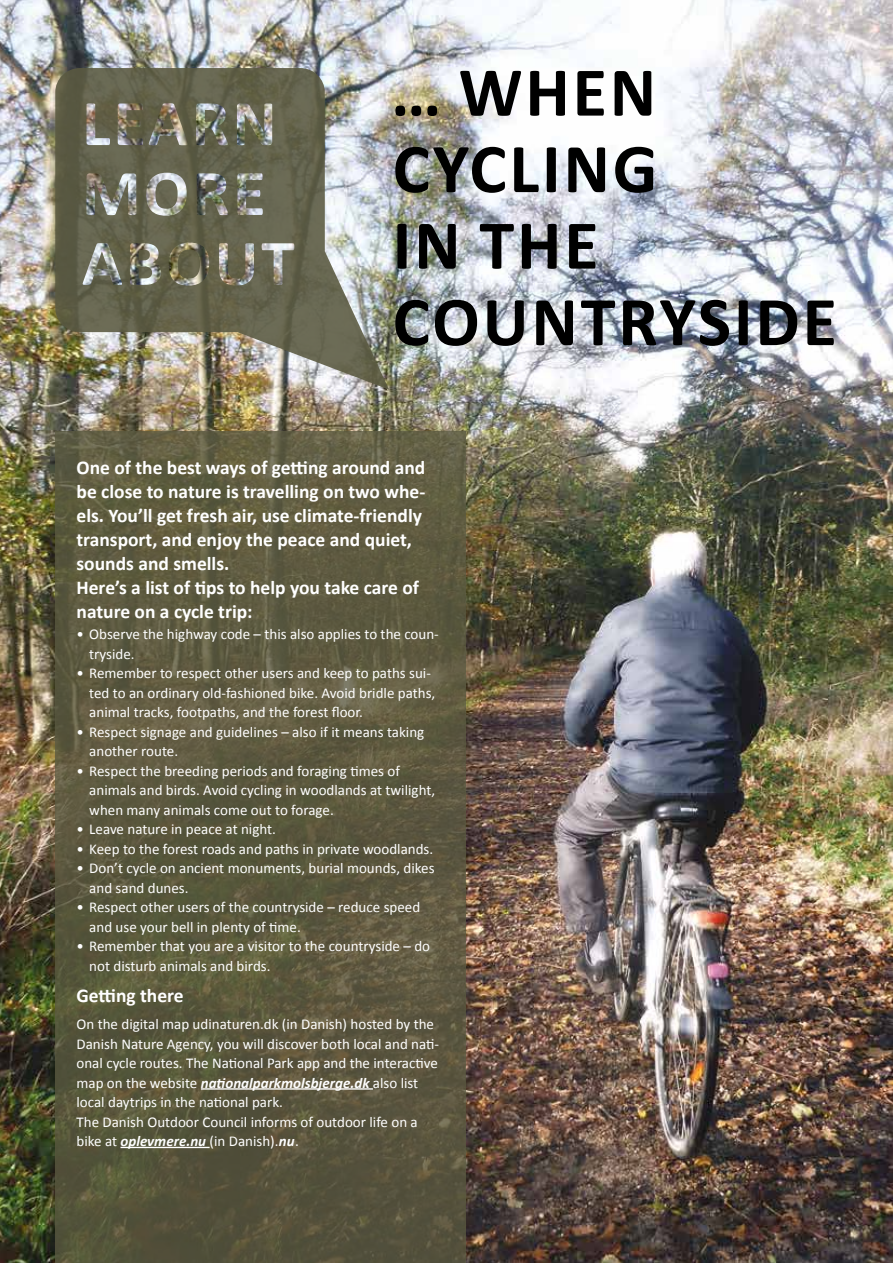
<style>
.page{position:relative;width:893px;height:1263px;background:#fff}
.page>*{position:absolute;margin:0;border:0;box-sizing:border-box;transform-origin:0 0}
.t1{font:700 70.5px/76.5px "Calibri";letter-spacing:.04em;color:#000}
.t2{font:700 19.5px/24px "Calibri";color:#fff}
.t3{font:15px/19.5px "Calibri";color:#fff}
.s1{font-weight:700;font-style:italic}
</style>
<div class="page">
<img style="left:0;top:0;width:893px;height:1263px">
<svg style="left:55px;top:432px;width:411px;height:831px;background:#5c583f"></svg>
<hr style="left:201px;top:1088px;width:172px;height:1px;background:#fff">
<hr style="left:121px;top:1147px;width:89px;height:1px;background:#fff">
<img style="left:55px;top:68px;width:334px;height:322px">
<h1 class="t1" style="left:391px;top:52px;width:447px">… WHEN<br>CYCLING<br>IN THE<br>COUNTRYSIDE</h1>
<p class="t2" style="left:77px;top:455px;width:350px">One of the best ways of getting around and be close to nature is travelling on two whe&shy;els. You’ll get fresh air, use climate-friendly transport, and enjoy the peace and quiet, sounds and smells.<br>Here’s a list of tips to help you take care of nature on a cycle trip:</p>
<p class="t3" style="left:89px;top:624px;width:351px;text-indent:-13px">• Observe the highway code – this also applies to the coun&shy;tryside.</p>
<p class="t3" style="left:89px;top:663px;width:348px;text-indent:-13px">• Remember to respect other users and keep to paths sui&shy;ted to an ordinary old-fashioned bike. Avoid bridle paths, animal tracks, footpaths, and the forest floor.</p>
<p class="t3" style="left:89px;top:721px;width:337px;text-indent:-13px">• Respect signage and guidelines – also if it means taking another route.</p>
<p class="t3" style="left:89px;top:760px;width:347px;text-indent:-13px">• Respect the breeding periods and foraging times of animals and birds. Avoid cycling in woodlands at twilight, when many animals come out to forage.</p>
<p class="t3" style="left:77px;top:819px;width:201px">• Leave nature in peace at night.</p>
<p class="t3" style="left:77px;top:838px;width:358px">• Keep to the forest roads and paths in private woodlands.</p>
<p class="t3" style="left:89px;top:858px;width:347px;text-indent:-13px">• Don’t cycle on ancient monuments, burial mounds, dikes and sand dunes.</p>
<p class="t3" style="left:89px;top:897px;width:332px;text-indent:-13px">• Respect other users of the countryside – reduce speed and use your bell in plenty of time.</p>
<p class="t3" style="left:89px;top:936px;width:342px;text-indent:-13px">• Remember that you are a visitor to the countryside – do not disturb animals and birds.</p>
<h2 class="t2" style="left:77px;top:983px;width:109px">Getting there</h2>
<p class="t3" style="left:77px;top:1014px;width:364px">On the digital map udinaturen.dk (in Danish) hosted by the Danish Nature Agency, you will discover both local and nati&shy;onal cycle routes. The National Park app and the interactive map on the website <span class="s1">nationalparkmolsbjerge.dk</span> also list local daytrips in the national park.<br>The Danish Outdoor Council informs of outdoor life on a bike at <span class="s1">oplevmere.nu</span> (in Danish).<span class="s1">nu</span>.</p>
</div>
